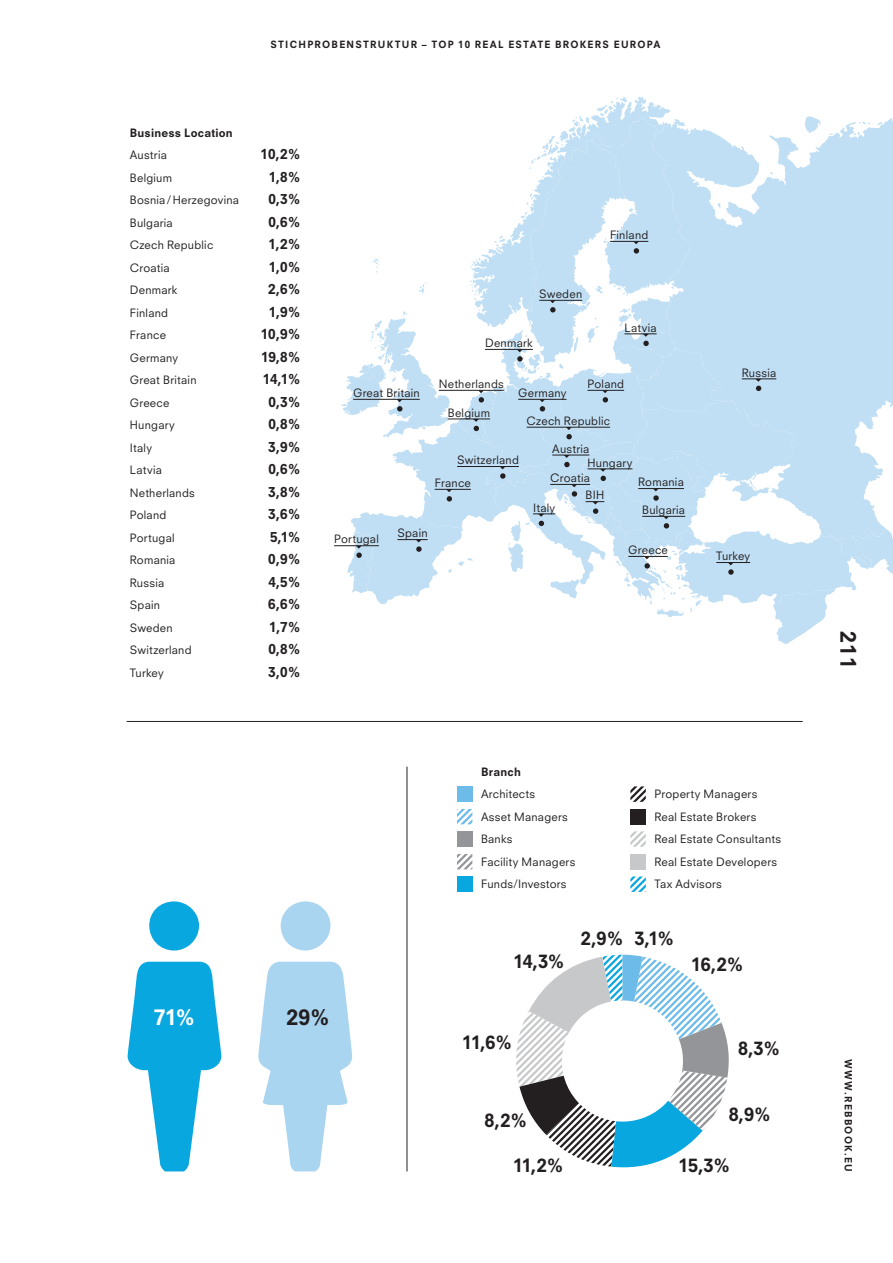
<style>
.page{position:relative;width:893px;height:1263px;background:#fff}
.page>*{position:absolute;margin:0;border:0;box-sizing:border-box;transform-origin:0 0}
.BU__Marginalien{font:800 21px "Neuzeit SLT Std";color:#fff}
.BU__Marginalien-2{font:800 21px "Neuzeit SLT Std";color:#231f20}
.Paginierung{font:800 21px "Neuzeit SLT Std";color:#231f20}
.BU__Marginalien-3{font:800 18px "Neuzeit SLT Std";letter-spacing:-.04em;color:#231f20}
.BU__Marginalien-4{font:800 13.5px "Neuzeit SLT Std";letter-spacing:-.01em;color:#231f20}
.BU__Marginalien-5{font:11.25px "Neuzeit SLT Std";letter-spacing:.02em;color:#231f20}
.BU__Marginalien-6{font:800 11.25px "Neuzeit SLT Std";letter-spacing:.02em;color:#231f20}
.Kolumnentitel{font:800 9.75px "Neuzeit SLT Std";letter-spacing:.125em;color:#231f20}
</style>
<div class="page">
<svg style="left:575px;top:97px;width:95px;height:22px"></svg>
<hr style="left:127px;top:721px;width:676px;height:1px;background:#231f20">
<div style="left:149px;top:901px;width:50px;height:49px;background:#08a7e0;border-radius:50%"></div>
<svg style="left:128px;top:962px;width:93px;height:209px"></svg>
<div style="left:281px;top:901px;width:49px;height:49px;background:#aad5f1;border-radius:50%"></div>
<svg style="left:258px;top:962px;width:94px;height:209px"></svg>
<svg style="left:516px;top:955px;width:213px;height:213px"></svg>
<div style="left:457px;top:876px;width:15px;height:16px;background:#08a7e0"></div>
<svg style="left:630px;top:876px;width:16px;height:16px"></svg>
<svg style="left:457px;top:809px;width:15px;height:15px"></svg>
<div style="left:630px;top:854px;width:16px;height:15px;background:#c7c8ca"></div>
<div style="left:630px;top:809px;width:16px;height:15px;background:#231f20"></div>
<svg style="left:630px;top:786px;width:16px;height:16px"></svg>
<svg style="left:630px;top:831px;width:16px;height:16px"></svg>
<div style="left:457px;top:786px;width:15px;height:16px;background:#6cbbe8"></div>
<div style="left:457px;top:831px;width:15px;height:16px;background:#939598"></div>
<svg style="left:457px;top:854px;width:15px;height:15px"></svg>
<hr style="left:407px;top:767px;width:1px;height:404px;background:#231f20">
<hr style="left:334px;top:545px;width:45px;height:1px;background:#231f20">
<svg style="left:342px;top:119px;width:551px;height:525px"></svg>
<p class="Kolumnentitel" style="left:271px;top:39px;width:392px">STICHPROBENSTRUKTUR – TOP 10 REAL ESTATE BROKERS EUROPA</p>
<p class="BU__Marginalien-6" style="left:130px;top:126px;width:104px">Business Location</p>
<p class="BU__Marginalien-5" style="left:130px;top:148px;width:39px">Austria</p>
<p class="BU__Marginalien-4" style="left:261px;top:146px;width:42px">10,2%</p>
<p class="BU__Marginalien-5" style="left:130px;top:171px;width:44px">Belgium</p>
<p class="BU__Marginalien-4" style="left:269px;top:168px;width:34px">1,8%</p>
<p class="BU__Marginalien-5" style="left:130px;top:193px;width:111px">Bosnia/Herzegovina</p>
<p class="BU__Marginalien-4" style="left:268px;top:191px;width:34px">0,3%</p>
<p class="BU__Marginalien-5" style="left:130px;top:216px;width:45px">Bulgaria</p>
<p class="BU__Marginalien-4" style="left:268px;top:213px;width:34px">0,6%</p>
<p class="BU__Marginalien-5" style="left:130px;top:238px;width:85px">Czech Republic</p>
<p class="BU__Marginalien-4" style="left:268px;top:236px;width:34px">1,2%</p>
<p class="BU__Marginalien-5" style="left:130px;top:261px;width:41px">Croatia</p>
<p class="BU__Marginalien-4" style="left:269px;top:258px;width:33px">1,0%</p>
<p class="BU__Marginalien-5" style="left:130px;top:283px;width:49px">Denmark</p>
<p class="BU__Marginalien-4" style="left:268px;top:281px;width:34px">2,6%</p>
<p class="BU__Marginalien-5" style="left:130px;top:306px;width:40px">Finland</p>
<p class="BU__Marginalien-4" style="left:269px;top:303px;width:34px">1,9%</p>
<p class="BU__Marginalien-5" style="left:130px;top:328px;width:38px">France</p>
<p class="BU__Marginalien-4" style="left:261px;top:326px;width:41px">10,9%</p>
<p class="BU__Marginalien-5" style="left:130px;top:351px;width:50px">Germany</p>
<p class="BU__Marginalien-4" style="left:261px;top:348px;width:41px">19,8%</p>
<p class="BU__Marginalien-5" style="left:130px;top:373px;width:68px">Great Britain</p>
<p class="BU__Marginalien-4" style="left:263px;top:371px;width:39px">14,1%</p>
<p class="BU__Marginalien-5" style="left:130px;top:396px;width:41px">Greece</p>
<p class="BU__Marginalien-4" style="left:268px;top:393px;width:34px">0,3%</p>
<p class="BU__Marginalien-5" style="left:130px;top:418px;width:46px">Hungary</p>
<p class="BU__Marginalien-4" style="left:268px;top:416px;width:34px">0,8%</p>
<p class="BU__Marginalien-5" style="left:130px;top:441px;width:24px">Italy</p>
<p class="BU__Marginalien-4" style="left:268px;top:438px;width:34px">3,9%</p>
<p class="BU__Marginalien-5" style="left:130px;top:463px;width:34px">Latvia</p>
<p class="BU__Marginalien-4" style="left:268px;top:461px;width:34px">0,6%</p>
<p class="BU__Marginalien-5" style="left:130px;top:486px;width:67px">Netherlands</p>
<p class="BU__Marginalien-4" style="left:268px;top:483px;width:34px">3,8%</p>
<p class="BU__Marginalien-5" style="left:130px;top:508px;width:38px">Poland</p>
<p class="BU__Marginalien-4" style="left:268px;top:506px;width:34px">3,6%</p>
<p class="BU__Marginalien-5" style="left:130px;top:531px;width:46px">Portugal</p>
<p class="BU__Marginalien-4" style="left:270px;top:528px;width:32px">5,1%</p>
<p class="BU__Marginalien-5" style="left:130px;top:553px;width:47px">Romania</p>
<p class="BU__Marginalien-4" style="left:268px;top:551px;width:34px">0,9%</p>
<p class="BU__Marginalien-5" style="left:130px;top:576px;width:36px">Russia</p>
<p class="BU__Marginalien-4" style="left:268px;top:573px;width:34px">4,5%</p>
<p class="BU__Marginalien-5" style="left:130px;top:598px;width:32px">Spain</p>
<p class="BU__Marginalien-4" style="left:268px;top:596px;width:34px">6,6%</p>
<p class="BU__Marginalien-5" style="left:130px;top:621px;width:44px">Sweden</p>
<p class="BU__Marginalien-4" style="left:269px;top:618px;width:33px">1,7%</p>
<p class="BU__Marginalien-5" style="left:130px;top:643px;width:63px">Switzerland</p>
<p class="BU__Marginalien-4" style="left:268px;top:641px;width:34px">0,8%</p>
<p class="BU__Marginalien-5" style="left:130px;top:666px;width:35px">Turkey</p>
<p class="BU__Marginalien-4" style="left:268px;top:663px;width:34px">3,0%</p>
<p class="BU__Marginalien-5" style="left:610px;top:228px;width:40px">Finland</p>
<p class="BU__Marginalien-5" style="left:539px;top:287px;width:44px">Sweden</p>
<p class="BU__Marginalien-5" style="left:485px;top:336px;width:49px">Denmark</p>
<p class="BU__Marginalien-5" style="left:624px;top:321px;width:34px">Latvia</p>
<p class="BU__Marginalien-5" style="left:353px;top:386px;width:68px">Great Britain</p>
<p class="BU__Marginalien-5" style="left:334px;top:532px;width:46px">Portugal</p>
<p class="BU__Marginalien-5" style="left:397px;top:526px;width:32px">Spain</p>
<p class="BU__Marginalien-5" style="left:439px;top:377px;width:67px">Netherlands</p>
<p class="BU__Marginalien-5" style="left:448px;top:406px;width:44px">Belgium</p>
<p class="BU__Marginalien-5" style="left:518px;top:386px;width:50px">Germany</p>
<p class="BU__Marginalien-5" style="left:587px;top:377px;width:38px">Poland</p>
<p class="BU__Marginalien-5" style="left:527px;top:414px;width:85px">Czech Republic</p>
<p class="BU__Marginalien-5" style="left:552px;top:442px;width:39px">Austria</p>
<p class="BU__Marginalien-5" style="left:457px;top:453px;width:63px">Switzerland</p>
<p class="BU__Marginalien-5" style="left:435px;top:476px;width:38px">France</p>
<p class="BU__Marginalien-5" style="left:587px;top:456px;width:46px">Hungary</p>
<p class="BU__Marginalien-5" style="left:550px;top:471px;width:41px">Croatia</p>
<p class="BU__Marginalien-5" style="left:533px;top:501px;width:24px">Italy</p>
<p class="BU__Marginalien-5" style="left:585px;top:488px;width:20px">BIH</p>
<p class="BU__Marginalien-5" style="left:638px;top:475px;width:47px">Romania</p>
<p class="BU__Marginalien-5" style="left:642px;top:503px;width:45px">Bulgaria</p>
<p class="BU__Marginalien-5" style="left:628px;top:543px;width:41px">Greece</p>
<p class="BU__Marginalien-5" style="left:742px;top:366px;width:36px">Russia</p>
<p class="BU__Marginalien-5" style="left:716px;top:549px;width:35px">Turkey</p>
<p class="BU__Marginalien" style="left:154px;top:1005px;width:44px">71%</p>
<p class="BU__Marginalien-2" style="left:286px;top:1005px;width:46px">29%</p>
<p class="BU__Marginalien-6" style="left:481px;top:765px;width:41px">Branch</p>
<p class="BU__Marginalien-5" style="left:481px;top:787px;width:56px">Architects</p>
<p class="BU__Marginalien-5" style="left:481px;top:810px;width:88px">Asset Managers</p>
<p class="BU__Marginalien-5" style="left:481px;top:832px;width:33px">Banks</p>
<p class="BU__Marginalien-5" style="left:481px;top:855px;width:96px">Facility Managers</p>
<p class="BU__Marginalien-5" style="left:481px;top:877px;width:87px">Funds/Investors</p>
<p class="BU__Marginalien-5" style="left:654px;top:787px;width:104px">Property Managers</p>
<p class="BU__Marginalien-5" style="left:654px;top:810px;width:103px">Real Estate Brokers</p>
<p class="BU__Marginalien-5" style="left:654px;top:832px;width:128px">Real Estate Consultants</p>
<p class="BU__Marginalien-5" style="left:654px;top:855px;width:124px">Real Estate Developers</p>
<p class="BU__Marginalien-5" style="left:654px;top:877px;width:69px">Tax Advisors</p>
<p class="BU__Marginalien-3" style="left:513px;top:950px;width:53px">14,3%</p>
<p class="BU__Marginalien-3" style="left:581px;top:928px;width:45px">2,9%</p>
<p class="BU__Marginalien-3" style="left:635px;top:928px;width:42px">3,1%</p>
<p class="BU__Marginalien-3" style="left:691px;top:954px;width:54px">16,2%</p>
<p class="BU__Marginalien-3" style="left:462px;top:1031px;width:52px">11,6%</p>
<p class="BU__Marginalien-3" style="left:485px;top:1109px;width:45px">8,2%</p>
<p class="BU__Marginalien-3" style="left:738px;top:1037px;width:44px">8,3%</p>
<p class="BU__Marginalien-3" style="left:729px;top:1103px;width:44px">8,9%</p>
<p class="BU__Marginalien-3" style="left:513px;top:1154px;width:53px">11,2%</p>
<p class="BU__Marginalien-3" style="left:679px;top:1154px;width:54px">15,3%</p>
<p class="Paginierung" style="left:861px;top:631px;width:39px;rotate:90deg">211</p>
<p class="Kolumnentitel" style="left:854px;top:1059px;width:114px;rotate:90deg">WWW.REBBOOK.EU</p>
</div>
